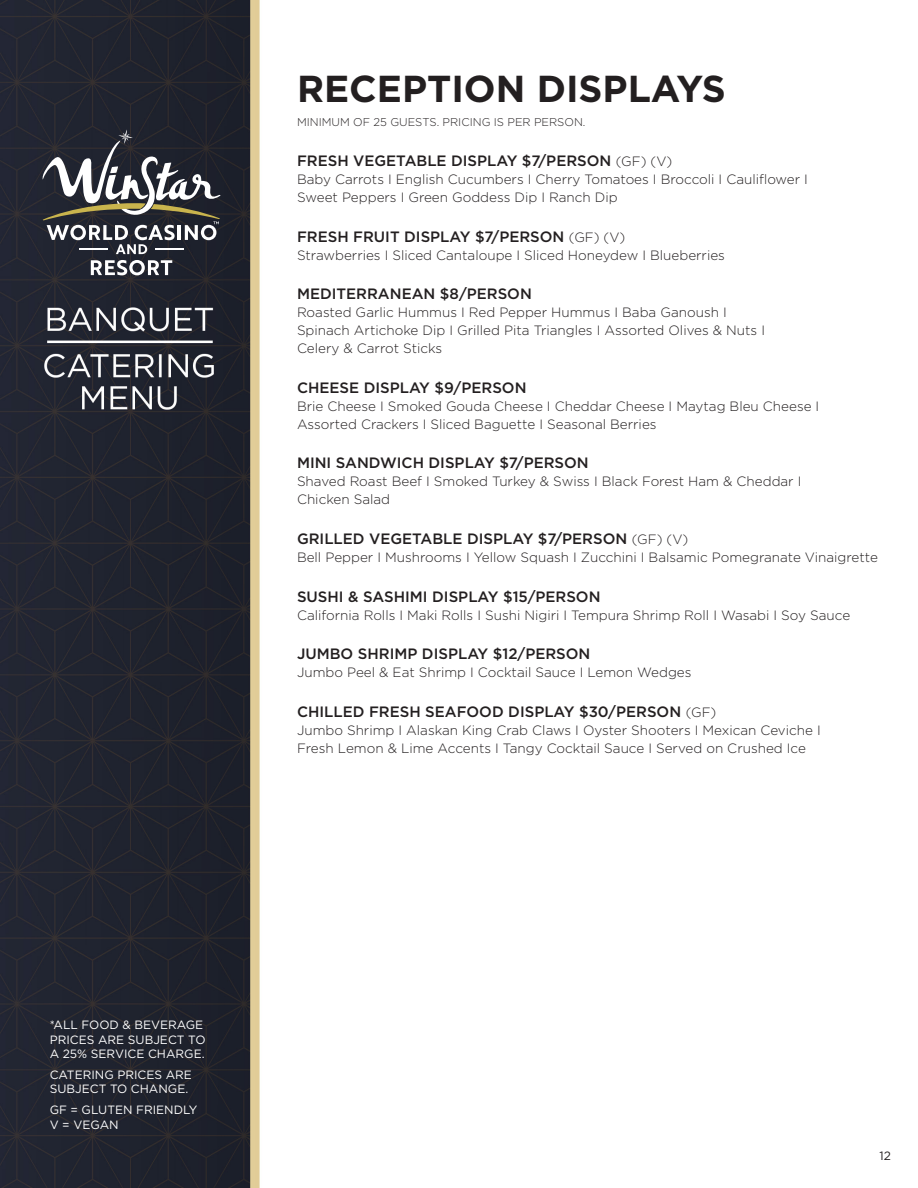
<style>
.page{position:relative;width:918px;height:1188px;background:#fff}
.page>*{position:absolute;margin:0;border:0;box-sizing:border-box;transform-origin:0 0}
.t1{font:700 37.5px "Gotham";color:#231f20}
.t2{font:500 15px "Gotham";color:#231f20}
.t3{font:300 13.5px/18px "Gotham";color:#231f20}
.t4{font:12px/14.4px "Gotham";color:#fff}
.t5{font:12px "Gotham";color:#231f20}
.t6{font:300 11.25px "Gotham";color:#231f20}
.s1{font-weight:300;font-size:13.5px}
</style>
<div class="page">
<img style="left:0;top:0;width:260px;height:1188px">
<svg style="left:91px;top:260px;width:81px;height:15px"></svg>
<svg style="left:42px;top:130px;width:179px;height:124px"></svg>
<h1 class="t1" style="left:297px;top:64px;width:430px">RECEPTION DISPLAYS</h1>
<p class="t6" style="left:297px;top:115px;width:290px">MINIMUM OF 25 GUESTS. PRICING IS PER PERSON.</p>
<p class="t2" style="left:297px;top:151px;width:377px">FRESH VEGETABLE DISPLAY $7/PERSON <span class="s1">(GF) (V)</span></p>
<p class="t3" style="left:297px;top:170px;width:512px">Baby Carrots I English Cucumbers I Cherry Tomatoes I Broccoli I Cauliflower I<br>Sweet Peppers I Green Goddess Dip I Ranch Dip</p>
<p class="t2" style="left:297px;top:226px;width:330px">FRESH FRUIT DISPLAY $7/PERSON <span class="s1">(GF) (V)</span></p>
<p class="t3" style="left:297px;top:245px;width:429px">Strawberries I Sliced Cantaloupe I Sliced Honeydew I Blueberries</p>
<p class="t2" style="left:297px;top:284px;width:236px">MEDITERRANEAN $8/PERSON</p>
<p class="t3" style="left:297px;top:303px;width:470px">Roasted Garlic Hummus I Red Pepper Hummus I Baba Ganoush I<br>Spinach Artichoke Dip I Grilled Pita Triangles I Assorted Olives &amp; Nuts I<br>Celery &amp; Carrot Sticks</p>
<p class="t2" style="left:297px;top:378px;width:231px">CHEESE DISPLAY $9/PERSON</p>
<p class="t3" style="left:297px;top:397px;width:524px">Brie Cheese I Smoked Gouda Cheese I Cheddar Cheese I Maytag Bleu Cheese I<br>Assorted Crackers I Sliced Baguette I Seasonal Berries</p>
<p class="t2" style="left:297px;top:453px;width:293px">MINI SANDWICH DISPLAY $7/PERSON</p>
<p class="t3" style="left:297px;top:472px;width:506px">Shaved Roast Beef I Smoked Turkey &amp; Swiss I Black Forest Ham &amp; Cheddar I<br>Chicken Salad</p>
<p class="t2" style="left:297px;top:529px;width:393px">GRILLED VEGETABLE DISPLAY $7/PERSON <span class="s1">(GF) (V)</span></p>
<p class="t3" style="left:297px;top:548px;width:582px">Bell Pepper I Mushrooms I Yellow Squash I Zucchini I Balsamic Pomegranate Vinaigrette</p>
<p class="t2" style="left:297px;top:586px;width:305px">SUSHI &amp; SASHIMI DISPLAY $15/PERSON</p>
<p class="t3" style="left:297px;top:605px;width:555px">California Rolls I Maki Rolls I Sushi Nigiri I Tempura Shrimp Roll I Wasabi I Soy Sauce</p>
<p class="t2" style="left:297px;top:644px;width:295px">JUMBO SHRIMP DISPLAY $12/PERSON</p>
<p class="t3" style="left:297px;top:663px;width:396px">Jumbo Peel &amp; Eat Shrimp I Cocktail Sauce I Lemon Wedges</p>
<p class="t2" style="left:297px;top:702px;width:421px">CHILLED FRESH SEAFOOD DISPLAY $30/PERSON <span class="s1">(GF)</span></p>
<p class="t3" style="left:297px;top:721px;width:525px">Jumbo Shrimp I Alaskan King Crab Claws I Oyster Shooters I Mexican Ceviche I<br>Fresh Lemon &amp; Lime Accents I Tangy Cocktail Sauce I Served on Crushed Ice</p>
<p class="t4" style="left:50px;top:1017px;width:157px">*ALL FOOD &amp; BEVERAGE<br>PRICES ARE SUBJECT TO<br>A 25% SERVICE CHARGE.</p>
<p class="t4" style="left:50px;top:1067px;width:144px">CATERING PRICES ARE<br>SUBJECT TO CHANGE.</p>
<p class="t4" style="left:50px;top:1103px;width:149px">GF = GLUTEN FRIENDLY<br>V = VEGAN</p>
<p class="t5" style="left:880px;top:1148px;width:13px">12</p>
</div>
